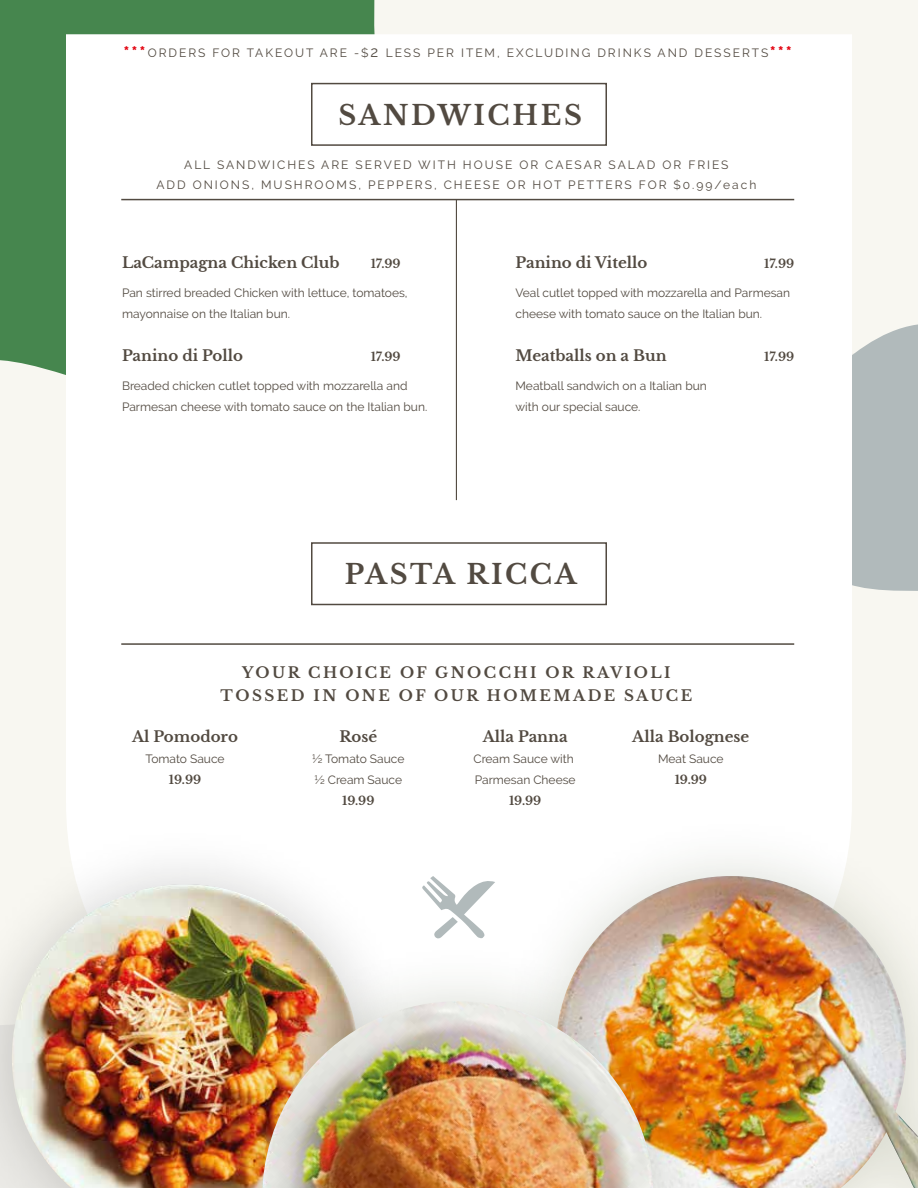
<style>
.page{position:relative;width:918px;height:1188px;background:#fff}
.page>*{position:absolute;margin:0;border:0;box-sizing:border-box;transform-origin:0 0}
.t1{font:700 27px "Libre Baskerville";letter-spacing:.1em;color:#524a41}
.t2{font:700 15px "Libre Baskerville";color:#524a41}
.t3{font:700 15px/22.5px "Libre Baskerville";letter-spacing:.165em;color:#524a41;text-align:center}
.t4{font:12px/21px "Raleway";color:#524a41}
.t5{font:12px/19.5px "Raleway";letter-spacing:.165em;color:#524a41;text-align:center}
.t6{font:700 12px "Libre Baskerville";color:#524a41}
.s1{font-weight:900;font-size:15px;color:#e30613}
.s2{font-size:15px}
</style>
<div class="page">
<div style="left:852px;top:593px;width:66px;height:202px;background:#f8f7f1"></div>
<div style="left:0;top:0;width:372px;height:360px;background:#46864e"></div>
<div style="left:0;top:360px;width:66px;height:443px;background:#f8f7f1"></div>
<div style="left:372px;top:0;width:546px;height:324px;background:#f8f7f1"></div>
<div style="left:852px;top:324px;width:66px;height:269px;background:#b1babb"></div>
<svg style="left:66px;top:34px;width:786px;height:611px"></svg>
<div style="left:311px;top:83px;width:296px;height:63px;border:2px solid #524a41"></div>
<div style="left:311px;top:542px;width:296px;height:63px;border:2px solid #524a41"></div>
<hr style="left:456px;top:200px;width:1px;height:300px;background:#524a41">
<hr style="left:121px;top:643px;width:673px;height:2px;background:#524a41">
<hr style="left:121px;top:199px;width:673px;height:1px;background:#524a41">
<svg style="left:440px;top:882px;width:34px;height:38px"></svg>
<img style="left:566px;top:876px;width:352px;height:312px">
<img style="left:0;top:803px;width:440px;height:385px">
<img style="left:10px;top:884px;width:349px;height:304px">
<img style="left:181px;top:920px;width:553px;height:268px">
<img style="left:262px;top:1001px;width:391px;height:187px">
<p class="t5" style="left:124px;top:43px;width:669px"><span class="s1">***</span>ORDERS FOR TAKEOUT ARE -$<span class="s2">2</span> LESS PER ITEM, EXCLUDING DRINKS AND DESSERTS<span class="s1">***</span></p>
<h1 class="t1" style="left:338px;top:99px;width:245px">SANDWICHES</h1>
<p class="t5" style="left:156px;top:155px;width:601px">ALL SANDWICHES ARE SERVED WITH HOUSE OR CAESAR SALAD OR FRIES<br>ADD ONIONS, MUSHROOMS, PEPPERS, CHEESE OR HOT PETTERS FOR $0.99/each</p>
<p class="t2" style="left:122px;top:253px;width:219px">LaCampagna Chicken Club</p>
<p class="t4" style="left:122px;top:282px;width:287px">Pan stirred breaded Chicken with lettuce, tomatoes, mayonnaise on the Italian bun.</p>
<p class="t6" style="left:371px;top:350px;width:32px">17.99</p>
<p class="t6" style="left:371px;top:256px;width:32px">17.99</p>
<p class="t2" style="left:122px;top:347px;width:122px">Panino di Pollo</p>
<p class="t4" style="left:122px;top:375px;width:307px">Breaded chicken cutlet topped with mozzarella and<br>Parmesan cheese with tomato sauce on the Italian bun.</p>
<p class="t2" style="left:516px;top:253px;width:133px">Panino di Vitello</p>
<p class="t4" style="left:516px;top:282px;width:276px">Veal cutlet topped with mozzarella and Parmesan cheese with tomato sauce on the Italian bun.</p>
<p class="t6" style="left:764px;top:350px;width:32px">17.99</p>
<p class="t6" style="left:764px;top:256px;width:32px">17.99</p>
<p class="t2" style="left:516px;top:347px;width:153px">Meatballs on a Bun</p>
<p class="t4" style="left:516px;top:375px;width:193px">Meatball sandwich on a Italian bun with our special sauce.</p>
<h1 class="t1" style="left:345px;top:558px;width:233px">PASTA RICCA</h1>
<p class="t3" style="left:221px;top:662px;width:473px">YOUR CHOICE OF GNOCCHI OR RAVIOLI<br>TOSSED IN ONE OF OUR HOMEMADE SAUCE</p>
<p class="t2" style="left:132px;top:727px;width:107px">Al Pomodoro</p>
<p class="t4" style="left:145px;top:748px;width:81px">Tomato Sauce</p>
<p class="t6" style="left:169px;top:772px;width:34px">19.99</p>
<p class="t2" style="left:339px;top:727px;width:39px">Rosé</p>
<p class="t4" style="left:312px;top:748px;width:94px">½ Tomato Sauce ½ Cream Sauce</p>
<p class="t6" style="left:342px;top:793px;width:34px">19.99</p>
<p class="t2" style="left:483px;top:727px;width:87px">Alla Panna</p>
<p class="t4" style="left:473px;top:748px;width:104px">Cream Sauce with<br>Parmesan Cheese</p>
<p class="t6" style="left:509px;top:793px;width:34px">19.99</p>
<p class="t2" style="left:632px;top:727px;width:119px">Alla Bolognese</p>
<p class="t4" style="left:658px;top:748px;width:67px">Meat Sauce</p>
<p class="t6" style="left:675px;top:772px;width:34px">19.99</p>
</div>
